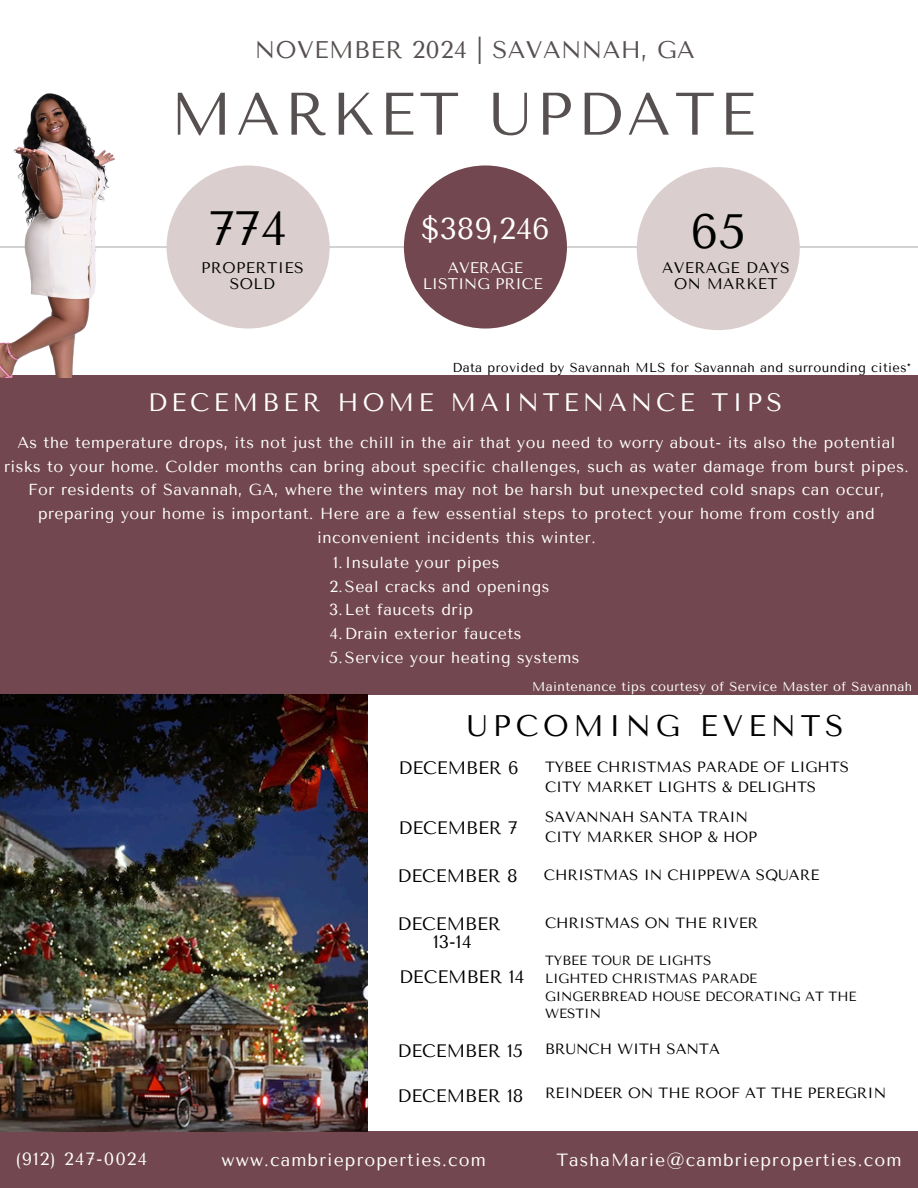
<style>
.page{position:relative;width:918px;height:1188px;background:#fff}
.page>*{position:absolute;margin:0;border:0;box-sizing:border-box;transform-origin:0 0}
.t1{font:59.85px "Tenor Sans";letter-spacing:.07em;color:#575050}
.t2{font:48px "Tenor Sans";color:#000}
.t3{font:30px "Tenor Sans";color:#fff}
.t4{font:29.7px "Tenor Sans";letter-spacing:.16em;color:#000}
.t5{font:25.2px "Tenor Sans";letter-spacing:.16em;color:#fff}
.t6{font:24px "Tenor Sans";letter-spacing:.02em;color:#575050}
.t7{font:18px/18px "Tenor Sans";color:#000;text-align:center}
.t8{font:17.55px "Tenor Sans";letter-spacing:.065em;color:#fff}
.t9{font:15.9px/23.7px "Tenor Sans";letter-spacing:.03em;color:#fff;text-align:center}
.t10{font:15.3px "Tenor Sans";letter-spacing:.03em;color:#000}
.t11{font:15.3px "Tenor Sans";color:#fff}
.t12{font:14.85px "Tenor Sans";color:#000}
.t13{font:13.35px/17.7px "Tenor Sans";color:#000}
.t14{font:12.9px "Tenor Sans";letter-spacing:.03em;color:#000}
.t15{font:12.9px "Tenor Sans";letter-spacing:.03em;color:#fff}
</style>
<div class="page">
<hr style="left:0;top:246px;width:918px;height:2px;background:#b2b2b2">
<div style="left:167px;top:165px;width:163px;height:164px;background:#dbcece;border-radius:50%"></div>
<div style="left:404px;top:165px;width:163px;height:164px;background:#72474f;border-radius:50%"></div>
<div style="left:637px;top:167px;width:163px;height:163px;background:#dbcece;border-radius:50%"></div>
<div style="left:0;top:375px;width:918px;height:320px;background:#72474f"></div>
<img style="left:0;top:93px;width:145px;height:284px">
<div style="left:0;top:1131px;width:918px;height:57px;background:#72474f"></div>
<img style="left:0;top:695px;width:368px;height:436px">
<h5 class="t6" style="left:255px;top:36px;width:441px">NOVEMBER 2024 | SAVANNAH, GA</h5>
<p class="t1" style="left:171px;top:80px;width:586px">MARKET UPDATE</p>
<p class="t2" style="left:210px;top:201px;width:79px">774</p>
<p class="t10" style="left:201px;top:259px;width:104px">PROPERTIES</p>
<p class="t10" style="left:230px;top:274px;width:47px">SOLD</p>
<h1 class="t3" style="left:421px;top:211px;width:130px">$389,246</h1>
<h2 class="t11" style="left:448px;top:259px;width:77px">AVERAGE</h2>
<h4 class="t11" style="left:423px;top:275px;width:122px">LISTING PRICE</h4>
<p class="t2" style="left:691px;top:204px;width:57px">65</p>
<p class="t10" style="left:662px;top:259px;width:129px">AVERAGE DAYS</p>
<p class="t10" style="left:674px;top:275px;width:105px">ON MARKET</p>
<p class="t14" style="left:452px;top:360px;width:460px">Data provided by Savannah MLS for Savannah and surrounding cities*</p>
<p class="t5" style="left:148px;top:388px;width:636px">DECEMBER HOME MAINTENANCE TIPS</p>
<p class="t9" style="left:4px;top:431px;width:906px">As the temperature drops, its not just the chill in the air that you need to worry about- its also the potential risks to your home. Colder months can bring about specific challenges, such as water damage from burst pipes.</p>
<p class="t9" style="left:28px;top:478px;width:858px">For residents of Savannah, GA, where the winters may not be harsh but unexpected cold snaps can occur, preparing your home is important. Here are a few essential steps to protect your home from costly and inconvenient incidents this winter.</p>
<p class="t9" style="left:333px;top:551px;width:168px">1.Insulate your pipes</p>
<p class="t9" style="left:330px;top:575px;width:221px">2.Seal cracks and openings</p>
<p class="t9" style="left:329px;top:598px;width:145px">3.Let faucets drip</p>
<h6 class="t9" style="left:329px;top:622px;width:194px">4.Drain exterior faucets</h6>
<p class="t9" style="left:329px;top:646px;width:252px">5.Service your heating systems</p>
<h6 class="t15" style="left:532px;top:680px;width:382px">Maintenance tips courtesy of Service Master of Savannah</h6>
<h5 class="t4" style="left:467px;top:708px;width:379px">UPCOMING EVENTS</h5>
<p class="t7" style="left:399px;top:759px;width:122px">DECEMBER 6</p>
<p class="t7" style="left:399px;top:819px;width:121px">DECEMBER 7</p>
<h3 class="t12" style="left:545px;top:758px;width:306px">TYBEE CHRISTMAS PARADE OF LIGHTS</h3>
<h6 class="t12" style="left:545px;top:779px;width:273px">CITY MARKET LIGHTS &amp; DELIGHTS</h6>
<p class="t12" style="left:545px;top:808px;width:205px">SAVANNAH SANTA TRAIN</p>
<p class="t12" style="left:545px;top:829px;width:214px">CITY MARKER SHOP &amp; HOP</p>
<p class="t7" style="left:398px;top:867px;width:122px">DECEMBER 8</p>
<p class="t12" style="left:544px;top:866px;width:277px">CHRISTMAS IN CHIPPEWA SQUARE</p>
<p class="t7" style="left:398px;top:915px;width:105px">DECEMBER<br>13-14</p>
<p class="t13" style="left:545px;top:952px;width:168px">TYBEE TOUR DE LIGHTS</p>
<p class="t13" style="left:545px;top:970px;width:214px">LIGHTED CHRISTMAS PARADE</p>
<p class="t13" style="left:545px;top:987px;width:313px">GINGERBREAD HOUSE DECORATING AT THE<br>WESTIN</p>
<p class="t12" style="left:545px;top:914px;width:215px">CHRISTMAS ON THE RIVER</p>
<h6 class="t7" style="left:399px;top:968px;width:127px">DECEMBER 14</h6>
<p class="t7" style="left:398px;top:1042px;width:127px">DECEMBER 15</p>
<h6 class="t12" style="left:545px;top:1040px;width:176px">BRUNCH WITH SANTA</h6>
<h6 class="t7" style="left:398px;top:1087px;width:127px">DECEMBER 18</h6>
<p class="t12" style="left:545px;top:1084px;width:343px">REINDEER ON THE ROOF AT THE PEREGRIN</p>
<p class="t8" style="left:15px;top:1149px;width:133px">(912) 247-0024</p>
<p class="t8" style="left:222px;top:1150px;width:266px">www.cambrieproperties.com</p>
<h6 class="t8" style="left:556px;top:1150px;width:347px">TashaMarie@cambrieproperties.com</h6>
</div>
